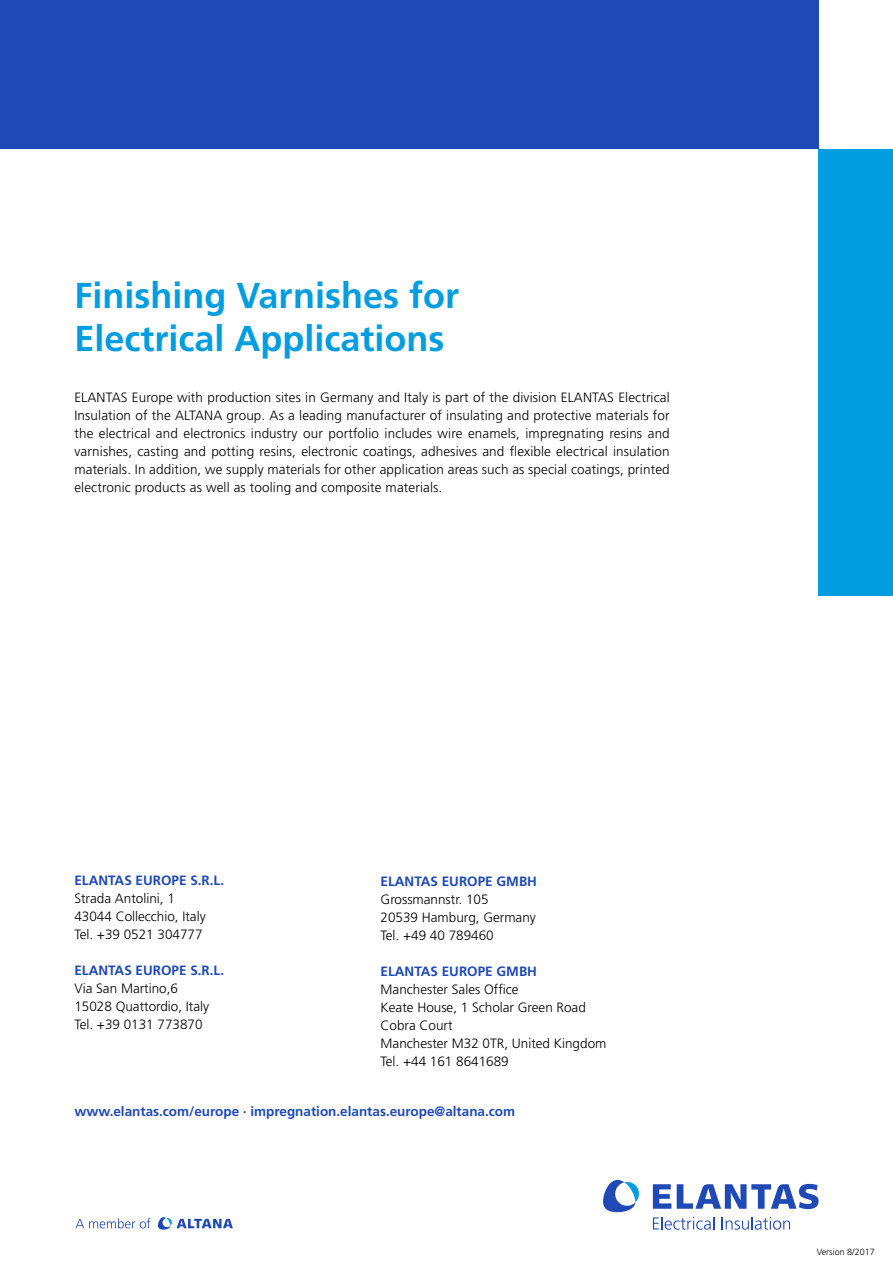
<style>
.page{position:relative;width:893px;height:1263px;background:#fff}
.page>*{position:absolute;margin:0;border:0;box-sizing:border-box;transform-origin:0 0}
.t1{font:700 36px/43.2px "Frutiger";color:#009de0}
.t2{font:300 13.5px/18px "Frutiger";color:#000}
.t3{font:700 13.5px "Frutiger";color:#1f49b6}
.t4{font:300 9px "Frutiger";color:#000}
</style>
<div class="page">
<div style="left:0;top:0;width:819px;height:149px;background:#1f49b6"></div>
<svg style="left:158px;top:1217px;width:75px;height:12px"></svg>
<svg style="left:76px;top:1218px;width:75px;height:10px"></svg>
<svg style="left:653px;top:1216px;width:61px;height:14px"></svg>
<svg style="left:722px;top:1216px;width:68px;height:14px"></svg>
<svg style="left:653px;top:1184px;width:18px;height:25px"></svg>
<svg style="left:677px;top:1184px;width:141px;height:25px"></svg>
<svg style="left:603px;top:1180px;width:36px;height:32px"></svg>
<div style="left:819px;top:149px;width:74px;height:446px;background:#009de0"></div>
<h1 class="t1" style="left:74px;top:274px;width:386px">Finishing Varnishes for<br>Electrical Applications</h1>
<p class="t2" style="left:74px;top:388px;width:597px;text-align:justify">ELANTAS Europe with production sites in Germany and Italy is part of the division ELANTAS Electrical Insulation of the ALTANA group. As a leading manufacturer of insulating and protective materials for the electrical and electronics industry our portfolio includes wire enamels, impregnating resins and varnishes, casting and potting resins, electronic coatings, adhesives and flexible electrical insulation materials. In addition, we supply materials for other application areas such as special coatings, printed electronic products as well as tooling and composite materials.</p>
<p class="t3" style="left:74px;top:872px;width:151px">ELANTAS EUROPE S.R.L.</p>
<p class="t2" style="left:74px;top:889px;width:133px">Strada Antolini, 1<br>43044 Collecchio, Italy<br>Tel. +39 0521 304777</p>
<p class="t3" style="left:74px;top:962px;width:151px">ELANTAS EUROPE S.R.L.</p>
<p class="t2" style="left:74px;top:979px;width:136px">Via San Martino,6<br>15028 Quattordio, Italy<br>Tel. +39 0131 773870</p>
<p class="t3" style="left:381px;top:873px;width:158px">ELANTAS EUROPE GMBH</p>
<p class="t2" style="left:381px;top:890px;width:157px">Grossmannstr. 105<br>20539 Hamburg, Germany<br>Tel. +49 40 789460</p>
<p class="t3" style="left:381px;top:963px;width:158px">ELANTAS EUROPE GMBH</p>
<p class="t2" style="left:381px;top:980px;width:227px">Manchester Sales Office<br>Keate House, 1 Scholar Green Road<br>Cobra Court<br>Manchester M32 0TR, United Kingdom<br>Tel. +44 161 8641689</p>
<p class="t3" style="left:74px;top:1103px;width:442px">www.elantas.com/europe · impregnation.elantas.europe@altana.com</p>
<p class="t4" style="left:817px;top:1247px;width:60px">Version 8/2017</p>
</div>
